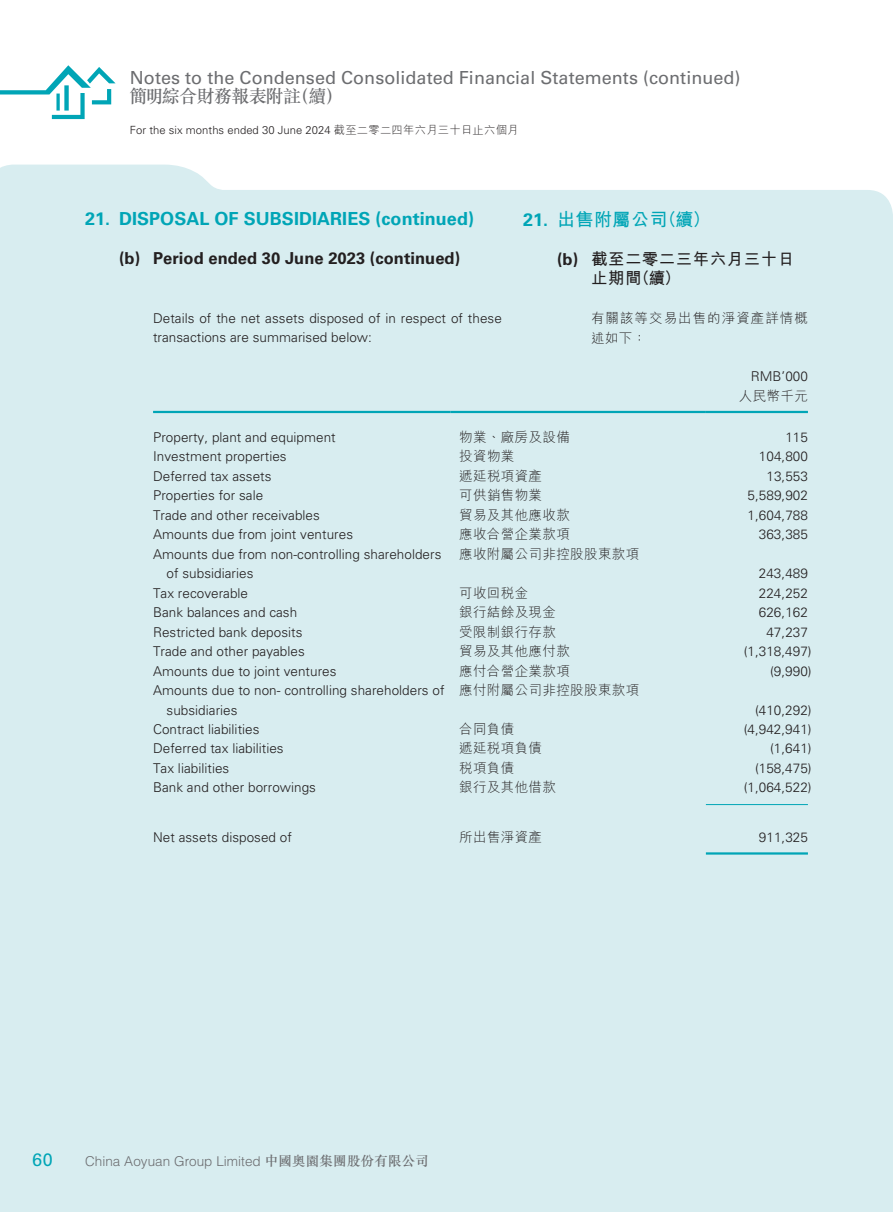
<style>
.page{position:relative;width:893px;height:1212px;background:#fff}
.page>*{position:absolute;margin:0;border:0;box-sizing:border-box;transform-origin:0 0}
.t1{font:18px "Univers LT Pro 55 Roman";letter-spacing:.005em;color:#6c6d70}
.t2{font:700 18px "Univers LT Pro 65";letter-spacing:.005em;color:#00a5b6}
.t3{font:500 18px "M Sung HK";letter-spacing:-.035em;color:#6c6d70}
.t4{font:700 18px "M Hei HK";letter-spacing:.03em;color:#00a5b6}
.t5{font:18px "Univers LT Pro 55 Roman";color:#00a5b6}
.t6{font:700 16.5px "Univers LT Pro 65";letter-spacing:.005em;color:#231f20}
.t7{font:700 16.5px/19.5px "M Hei HK";letter-spacing:.03em;color:#231f20}
.t8{font:300 13.5px/19.5px "Univers LT Pro 45";letter-spacing:.005em;color:#231f20}
.t9{font:300 13.5px "M Hei HK";letter-spacing:.03em;color:#231f20}
.t10{font:300 13.5px "Helvetica LT Pro";letter-spacing:.005em;color:#6c6d70}
.t11{font:300 13.5px/19.5px "M Hei HK";letter-spacing:.075em;color:#231f20}
.t12{font:300 11.25px "Univers LT Pro 45";letter-spacing:.005em;color:#231f20}
.s1{font-family:"M Hei HK"}
.s2{font-family:"Univers LT Pro 65"}
.s3{font-family:"M Sung HK";font-weight:500}
</style>
<div class="page">
<div style="left:0;top:165px;width:893px;height:1047px;background:#d8edf0"></div>
<svg style="left:0;top:65px;width:116px;height:54px"></svg>
<hr style="left:153px;top:411px;width:298px;height:2px;background:#00a5b6">
<hr style="left:451px;top:411px;width:255px;height:2px;background:#00a5b6">
<hr style="left:706px;top:411px;width:102px;height:2px;background:#00a5b6">
<hr style="left:706px;top:804px;width:102px;height:1px;background:#00a5b6">
<hr style="left:706px;top:852px;width:102px;height:2px;background:#00a5b6">
<h1 class="t1" style="left:130px;top:65px;width:612px">Notes to the Condensed Consolidated Financial Statements (continued)</h1>
<h1 class="t3" style="left:129px;top:84px;width:215px">簡明綜合財務報表附註（續）</h1>
<p class="t12" style="left:130px;top:123px;width:390px">For the six months ended 30 June 2024 <span class="s1">截至二零二四年六月三十日止六個月</span></p>
<h1 class="t2" style="left:85px;top:206px;width:390px">21. DISPOSAL OF SUBSIDIARIES (continued)</h1>
<p class="t6" style="left:119px;top:247px;width:343px">(b) Period ended 30 June 2023 (continued)</p>
<p class="t8" style="left:153px;top:308px;width:350px">Details of the net assets disposed of in respect of these transactions are summarised below:</p>
<h1 class="t4" style="left:523px;top:206px;width:189px"><span class="s2">21.</span> 出售附屬公司（續）</h1>
<p class="t7" style="left:591px;top:248px;width:205px;text-indent:-34px"><span class="s2">(b)</span> 截至二零二三年六月三十日止期間（續）</p>
<p class="t11" style="left:591px;top:308px;width:218px">有關該等交易出售的淨資產詳情概述如下：</p>
<p class="t8" style="left:751px;top:366px;width:59px">RMB’000</p>
<p class="t9" style="left:739px;top:386px;width:71px">人民幣千元</p>
<p class="t8" style="left:153px;top:427px;width:184px">Property, plant and equipment</p>
<p class="t9" style="left:459px;top:427px;width:112px">物業、廠房及設備</p>
<p class="t8" style="left:785px;top:427px;width:24px">115</p>
<p class="t8" style="left:153px;top:446px;width:135px">Investment properties</p>
<p class="t9" style="left:459px;top:447px;width:57px">投資物業</p>
<p class="t8" style="left:759px;top:446px;width:51px">104,800</p>
<p class="t8" style="left:153px;top:466px;width:120px">Deferred tax assets</p>
<p class="t9" style="left:459px;top:466px;width:84px">遞延稅項資產</p>
<p class="t8" style="left:766px;top:466px;width:43px">13,553</p>
<p class="t8" style="left:153px;top:485px;width:112px">Properties for sale</p>
<p class="t9" style="left:459px;top:486px;width:84px">可供銷售物業</p>
<p class="t8" style="left:748px;top:485px;width:62px">5,589,902</p>
<p class="t8" style="left:153px;top:505px;width:168px">Trade and other receivables</p>
<p class="t9" style="left:459px;top:505px;width:112px">貿易及其他應收款</p>
<p class="t8" style="left:748px;top:505px;width:62px">1,604,788</p>
<p class="t8" style="left:153px;top:524px;width:202px">Amounts due from joint ventures</p>
<p class="t9" style="left:459px;top:525px;width:112px">應收合營企業款項</p>
<p class="t8" style="left:759px;top:524px;width:51px">363,385</p>
<p class="t8" style="left:167px;top:544px;width:276px;text-indent:-14px">Amounts due from non-controlling shareholders of subsidiaries</p>
<p class="t9" style="left:459px;top:544px;width:182px">應收附屬公司非控股股東款項</p>
<p class="t8" style="left:759px;top:563px;width:51px">243,489</p>
<p class="t8" style="left:153px;top:583px;width:97px">Tax recoverable</p>
<p class="t9" style="left:459px;top:583px;width:71px">可收回稅金</p>
<p class="t8" style="left:759px;top:583px;width:51px">224,252</p>
<p class="t8" style="left:153px;top:602px;width:146px">Bank balances and cash</p>
<p class="t9" style="left:459px;top:602px;width:98px">銀行結餘及現金</p>
<p class="t8" style="left:759px;top:602px;width:51px">626,162</p>
<p class="t8" style="left:153px;top:622px;width:151px">Restricted bank deposits</p>
<p class="t9" style="left:459px;top:622px;width:98px">受限制銀行存款</p>
<p class="t8" style="left:766px;top:622px;width:43px">47,237</p>
<p class="t8" style="left:153px;top:641px;width:153px">Trade and other payables</p>
<p class="t9" style="left:459px;top:641px;width:112px">貿易及其他應付款</p>
<p class="t8" style="left:744px;top:641px;width:69px">(1,318,497)</p>
<p class="t8" style="left:153px;top:661px;width:185px">Amounts due to joint ventures</p>
<p class="t9" style="left:459px;top:661px;width:112px">應付合營企業款項</p>
<p class="t8" style="left:770px;top:661px;width:43px">(9,990)</p>
<p class="t8" style="left:167px;top:680px;width:279px;text-indent:-14px">Amounts due to non- controlling shareholders of subsidiaries</p>
<p class="t9" style="left:459px;top:680px;width:182px">應付附屬公司非控股股東款項</p>
<p class="t8" style="left:755px;top:700px;width:58px">(410,292)</p>
<p class="t8" style="left:153px;top:719px;width:108px">Contract liabilities</p>
<p class="t9" style="left:459px;top:719px;width:57px">合同負債</p>
<p class="t8" style="left:744px;top:719px;width:69px">(4,942,941)</p>
<p class="t8" style="left:153px;top:738px;width:132px">Deferred tax liabilities</p>
<p class="t9" style="left:459px;top:739px;width:84px">遞延稅項負債</p>
<p class="t8" style="left:770px;top:738px;width:43px">(1,641)</p>
<p class="t8" style="left:153px;top:758px;width:78px">Tax liabilities</p>
<p class="t9" style="left:459px;top:758px;width:57px">稅項負債</p>
<p class="t8" style="left:755px;top:758px;width:58px">(158,475)</p>
<p class="t8" style="left:153px;top:777px;width:165px">Bank and other borrowings</p>
<p class="t9" style="left:459px;top:778px;width:98px">銀行及其他借款</p>
<p class="t8" style="left:744px;top:777px;width:69px">(1,064,522)</p>
<p class="t8" style="left:153px;top:827px;width:140px">Net assets disposed of</p>
<p class="t9" style="left:459px;top:828px;width:84px">所出售淨資產</p>
<p class="t8" style="left:759px;top:827px;width:51px">911,325</p>
<h1 class="t5" style="left:32px;top:1147px;width:22px">60</h1>
<p class="t10" style="left:85px;top:1152px;width:346px">China Aoyuan Group Limited <span class="s3">中國奧園集團股份有限公司</span></p>
</div>
